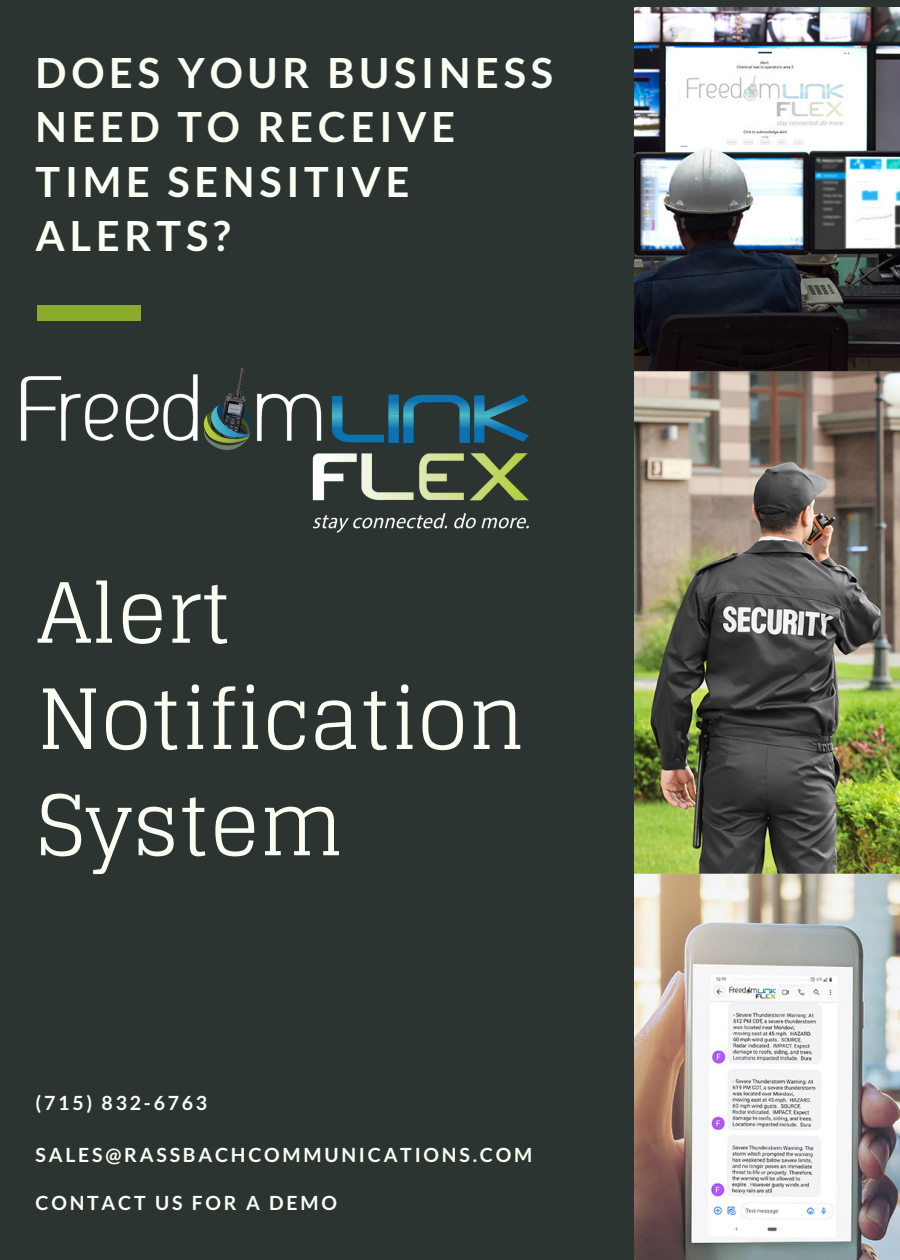
<style>
.page{position:relative;width:900px;height:1260px;background:#2b3430}
.page>*{position:absolute;margin:0;border:0;box-sizing:border-box;transform-origin:0 0}
.t1{font:83px "Glegoo";color:#fcfff3}
.t2{font:700 41.5px/54.5px "Lato";letter-spacing:.115em;color:#fcfff3}
.t3{font:700 19.5px "Lato";letter-spacing:.14em;color:#fcfff3}
</style>
<div class="page">
<img style="left:634px;top:7px;width:266px;height:1253px">
<img style="left:21px;top:305px;width:508px;height:228px">
<p class="t2" style="left:36px;top:44px;width:519px">DOES YOUR BUSINESS</p>
<p class="t2" style="left:36px;top:99px;width:421px">NEED TO RECEIVE</p>
<p class="t2" style="left:36px;top:153px;width:375px">TIME SENSITIVE<br>ALERTS?</p>
<p class="t1" style="left:37px;top:566px;width:196px">Alert</p>
<p class="t1" style="left:37px;top:672px;width:490px">Notification</p>
<p class="t1" style="left:37px;top:778px;width:308px">System</p>
<p class="t3" style="left:36px;top:1090px;width:173px">(715) 832-6763</p>
<p class="t3" style="left:36px;top:1143px;width:498px">SALES@RASSBACHCOMMUNICATIONS.COM</p>
<p class="t3" style="left:36px;top:1191px;width:303px">CONTACT US FOR A DEMO</p>
</div>
